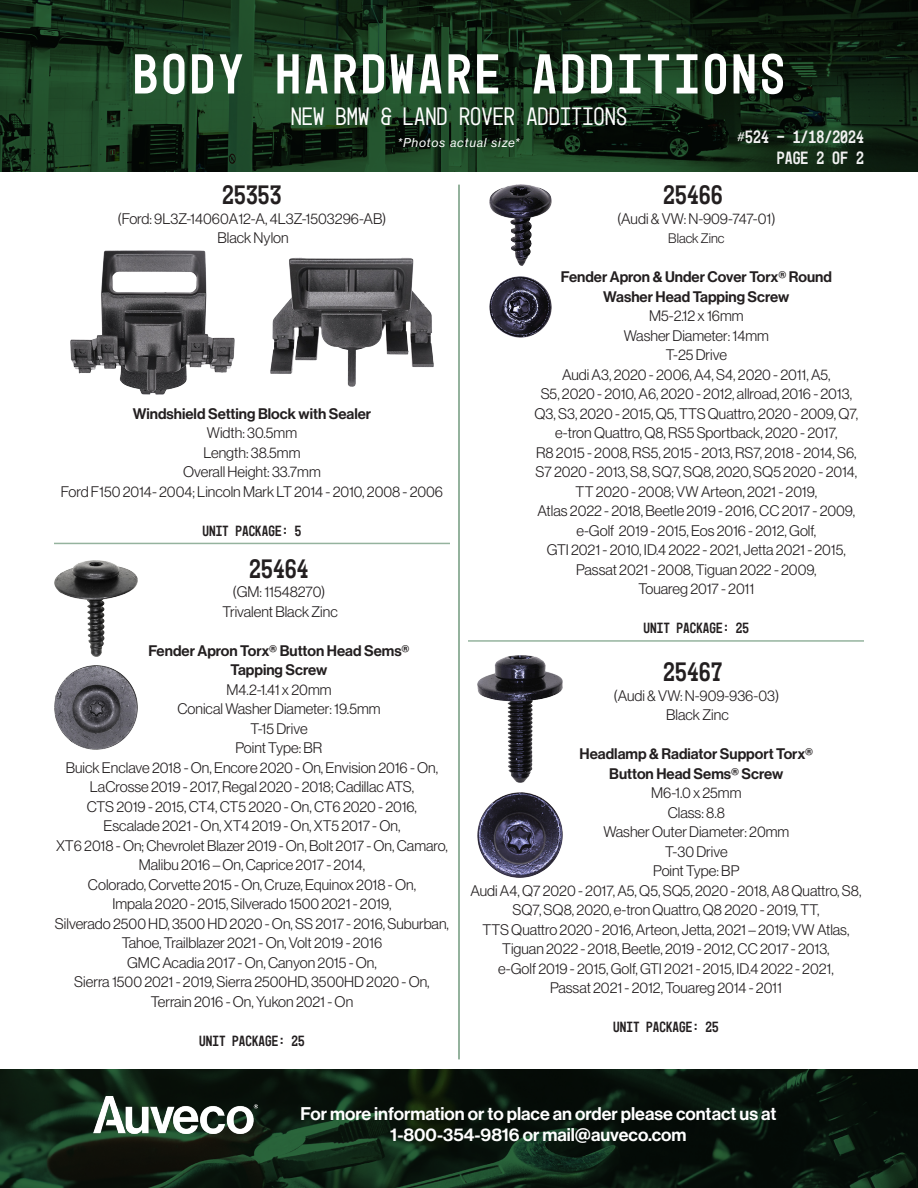
<style>
.page{position:relative;width:918px;height:1188px;background:#fff}
.page>*{position:absolute;margin:0;border:0;box-sizing:border-box;transform-origin:0 0}
.t1{font:57px "Mono 45 Headline";letter-spacing:.06em;color:#fff}
.head__75_indent{font:27px "Mono 45 Headline";color:#231f20}
.t2{font:300 25.5px "Mono 45 Headline";color:#fff}
.t3{font:18px "N Haas Grotesk DS Pro 65 Md";color:#fff}
.t4{font:18px "Mono 45 Headline";color:#f2f2f2}
.body__75_indent{font:15px/19.5px "N Haas Grotesk DS Pro 45 Lt";color:#231f20;text-align:center}
.body__75_indent-2{font:15px "N Haas Grotesk DS Pro 65 Md";color:#231f20}
._75_Title___Unit_Pack{font:15px "Mono 45 Headline";color:#231f20}
.body__75_indent-3{font:13.5px "N Haas Grotesk DS Pro 45 Lt";color:#231f20}
.t5{font:12px "N Haas Grotesk TX Pro 56 It";letter-spacing:.06em;color:#fff}
</style>
<div class="page">
<img style="left:0;top:0;width:918px;height:171px">
<img style="left:0;top:1070px;width:918px;height:118px">
<hr style="left:54px;top:543px;width:396px;height:1px;background:#95b39e">
<hr style="left:468px;top:640px;width:396px;height:2px;background:#95b39e">
<img style="left:71px;top:250px;width:163px;height:144px">
<img style="left:270px;top:258px;width:164px;height:129px">
<img style="left:54px;top:561px;width:84px;height:95px">
<img style="left:54px;top:666px;width:84px;height:84px">
<img style="left:489px;top:185px;width:62px;height:81px">
<img style="left:489px;top:276px;width:62px;height:62px">
<img style="left:477px;top:656px;width:86px;height:126px">
<img style="left:478px;top:792px;width:84px;height:85px">
<hr style="left:459px;top:185px;width:1px;height:874px;background:#2b673c">
<img style="left:94px;top:1097px;width:163px;height:36px">
<p class="t1" style="left:133px;top:41px;width:654px">BODY HARDWARE ADDITIONS</p>
<p class="t4" style="left:737px;top:126px;width:128px">#524 - 1/18/2024</p>
<p class="t4" style="left:777px;top:148px;width:89px">PAGE 2 OF 2</p>
<p class="t2" style="left:291px;top:102px;width:338px">NEW BMW &amp; LAND ROVER ADDITIONS</p>
<p class="t5" style="left:398px;top:135px;width:124px">*Photos actual size*</p>
<p class="head__75_indent" style="left:222px;top:179px;width:61px">25353</p>
<p class="body__75_indent" style="left:117px;top:209px;width:271px">(Ford: 9L3Z-14060A12-A, 4L3Z-1503296-AB)</p>
<p class="body__75_indent" style="left:218px;top:228px;width:73px">Black Nylon</p>
<p class="body__75_indent-2" style="left:133px;top:405px;width:240px">Windshield Setting Block with Sealer</p>
<p class="body__75_indent" style="left:207px;top:423px;width:92px">Width: 30.5mm</p>
<p class="body__75_indent" style="left:203px;top:443px;width:99px">Length: 38.5mm</p>
<p class="body__75_indent" style="left:183px;top:462px;width:139px">Overall Height: 33.7mm</p>
<p class="body__75_indent" style="left:61px;top:482px;width:384px">Ford F150 2014- 2004; Lincoln Mark LT 2014 - 2010, 2008 - 2006</p>
<p class="_75_Title___Unit_Pack" style="left:203px;top:522px;width:100px">UNIT PACKAGE: 5</p>
<p class="head__75_indent" style="left:249px;top:553px;width:61px">25464</p>
<p class="body__75_indent" style="left:232px;top:582px;width:95px">(GM: 11548270)</p>
<p class="body__75_indent" style="left:222px;top:602px;width:117px">Trivalent Black Zinc</p>
<p class="body__75_indent-2" style="left:148px;top:642px;width:263px">Fender Apron Torx® Button Head Sems®</p>
<p class="body__75_indent-2" style="left:231px;top:661px;width:98px">Tapping Screw</p>
<p class="body__75_indent" style="left:226px;top:680px;width:107px">M4.2-1.41 x 20mm</p>
<p class="body__75_indent" style="left:177px;top:699px;width:205px">Conical Washer Diameter: 19.5mm</p>
<p class="body__75_indent" style="left:250px;top:719px;width:59px">T-15 Drive</p>
<p class="body__75_indent" style="left:236px;top:738px;width:88px">Point Type: BR</p>
<p class="body__75_indent" style="left:66px;top:758px;width:374px">Buick Enclave 2018 - On, Encore 2020 - On, Envision 2016 - On,<br>LaCrosse 2019 - 2017, Regal 2020 - 2018; Cadillac ATS,</p>
<p class="body__75_indent" style="left:87px;top:797px;width:332px">CTS 2019 - 2015, CT4, CT5 2020 - On, CT6 2020 - 2016,</p>
<p class="body__75_indent" style="left:104px;top:816px;width:298px">Escalade 2021 - On, XT4 2019 - On, XT5 2017 - On,</p>
<p class="body__75_indent" style="left:56px;top:836px;width:393px">XT6 2018 - On; Chevrolet Blazer 2019 - On, Bolt 2017 - On, Camaro,<br>Malibu 2016 – On, Caprice 2017 - 2014,</p>
<p class="body__75_indent" style="left:88px;top:875px;width:330px">Colorado, Corvette 2015 - On, Cruze, Equinox 2018 - On,</p>
<p class="body__75_indent" style="left:113px;top:894px;width:280px">Impala 2020 - 2015, Silverado 1500 2021 - 2019,</p>
<p class="body__75_indent" style="left:55px;top:914px;width:396px">Silverado 2500 HD, 3500 HD 2020 - On, SS 2017 - 2016, Suburban,<br>Tahoe, Trailblazer 2021 - On, Volt 2019 - 2016</p>
<p class="body__75_indent" style="left:127px;top:953px;width:251px">GMC Acadia 2017 - On, Canyon 2015 - On,</p>
<p class="body__75_indent" style="left:74px;top:972px;width:357px">Sierra 1500 2021 - 2019, Sierra 2500HD, 3500HD 2020 - On,<br>Terrain 2016 - On, Yukon 2021 - On</p>
<p class="_75_Title___Unit_Pack" style="left:199px;top:1032px;width:107px">UNIT PACKAGE: 25</p>
<p class="head__75_indent" style="left:663px;top:179px;width:61px">25466</p>
<p class="body__75_indent" style="left:617px;top:209px;width:160px">(Audi &amp; VW: N-909-747-01)</p>
<p class="body__75_indent-3" style="left:668px;top:231px;width:58px">Black Zinc</p>
<p class="body__75_indent-2" style="left:561px;top:268px;width:273px">Fender Apron &amp; Under Cover Torx® Round</p>
<p class="body__75_indent-2" style="left:603px;top:288px;width:188px">Washer Head Tapping Screw</p>
<p class="body__75_indent" style="left:649px;top:306px;width:96px">M5-2.12 x 16mm</p>
<p class="body__75_indent" style="left:624px;top:326px;width:147px">Washer Diameter: 14mm</p>
<p class="body__75_indent" style="left:666px;top:345px;width:63px">T-25 Drive</p>
<p class="body__75_indent" style="left:562px;top:365px;width:270px">Audi A3, 2020 - 2006, A4, S4, 2020 - 2011, A5,</p>
<p class="body__75_indent" style="left:535px;top:384px;width:325px">S5, 2020 - 2010, A6, 2020 - 2012, allroad, 2016 - 2013,<br>Q3, S3, 2020 - 2015, Q5, TTS Quattro, 2020 - 2009, Q7, e-tron Quattro, Q8, RS5 Sportback, 2020 - 2017,</p>
<p class="body__75_indent" style="left:535px;top:443px;width:323px">R8 2015 - 2008, RS5, 2015 - 2013, RS7, 2018 - 2014, S6,<br>S7 2020 - 2013, S8, SQ7, SQ8, 2020, SQ5 2020 - 2014,<br>TT 2020 - 2008; VW Arteon, 2021 - 2019,</p>
<p class="body__75_indent" style="left:538px;top:501px;width:319px">Atlas 2022 - 2018, Beetle 2019 - 2016, CC 2017 - 2009, e-Golf 2019 - 2015, Eos 2016 - 2012, Golf,</p>
<p class="body__75_indent" style="left:547px;top:540px;width:300px">GTI 2021 - 2010, ID.4 2022 - 2021, Jetta 2021 - 2015,<br>Passat 2021 - 2008, Tiguan 2022 - 2009,</p>
<p class="body__75_indent" style="left:638px;top:579px;width:117px">Touareg 2017 - 2011</p>
<p class="_75_Title___Unit_Pack" style="left:644px;top:620px;width:107px">UNIT PACKAGE: 25</p>
<p class="head__75_indent" style="left:663px;top:656px;width:61px">25467</p>
<p class="body__75_indent" style="left:613px;top:686px;width:167px">(Audi &amp; VW: N-909-936-03)</p>
<p class="body__75_indent" style="left:666px;top:705px;width:64px">Black Zinc</p>
<p class="body__75_indent-2" style="left:580px;top:745px;width:235px">Headlamp &amp; Radiator Support Torx®</p>
<p class="body__75_indent-2" style="left:609px;top:765px;width:176px">Button Head Sems® Screw</p>
<p class="body__75_indent" style="left:651px;top:783px;width:92px">M6-1.0 x 25mm</p>
<p class="body__75_indent" style="left:668px;top:803px;width:59px">Class: 8.8</p>
<p class="body__75_indent" style="left:603px;top:822px;width:187px">Washer Outer Diameter: 20mm</p>
<p class="body__75_indent" style="left:665px;top:842px;width:64px">T-30 Drive</p>
<p class="body__75_indent" style="left:653px;top:861px;width:88px">Point Type: BP</p>
<p class="body__75_indent" style="left:470px;top:881px;width:393px">Audi A4, Q7 2020 - 2017, A5, Q5, SQ5, 2020 - 2018, A8 Quattro, S8,<br>SQ7, SQ8, 2020, e-tron Quattro, Q8 2020 - 2019, TT,</p>
<p class="body__75_indent" style="left:483px;top:920px;width:368px">TTS Quattro 2020 - 2016, Arteon, Jetta, 2021 – 2019; VW Atlas,<br>Tiguan 2022 - 2018, Beetle, 2019 - 2012, CC 2017 - 2013,</p>
<p class="body__75_indent" style="left:498px;top:959px;width:337px">e-Golf 2019 - 2015, Golf, GTI 2021 - 2015, ID.4 2022 - 2021,</p>
<p class="body__75_indent" style="left:550px;top:978px;width:233px">Passat 2021 - 2012, Touareg 2014 - 2011</p>
<p class="_75_Title___Unit_Pack" style="left:613px;top:1019px;width:107px">UNIT PACKAGE: 25</p>
<p class="t3" style="left:301px;top:1103px;width:477px">For more information or to place an order please contact us at</p>
<p class="t3" style="left:390px;top:1124px;width:298px">1-800-354-9816 or mail@auveco.com</p>
</div>
